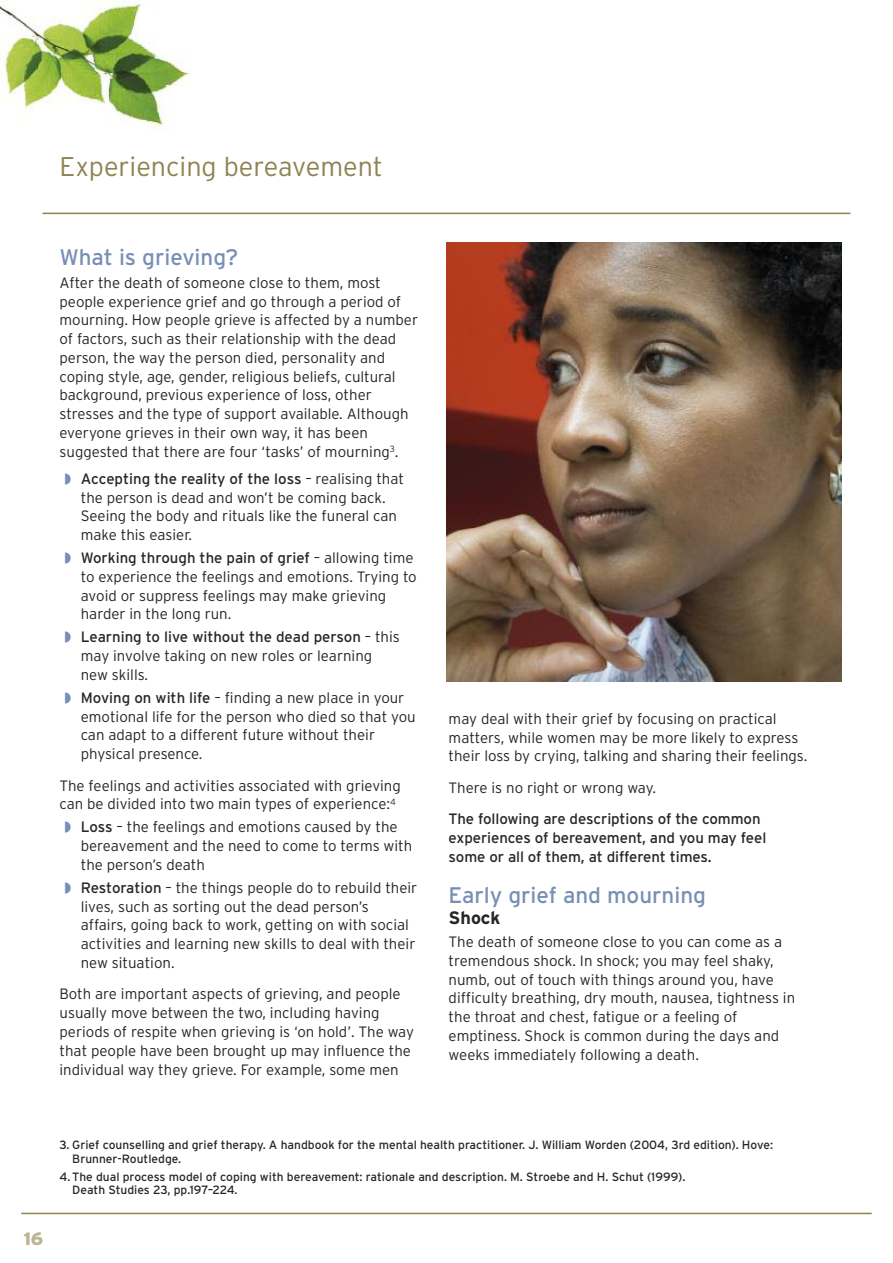
<style>
.page{position:relative;width:893px;height:1263px;background:#fff}
.page>*{position:absolute;margin:0;border:0;box-sizing:border-box;transform-origin:0 0}
.t1{font:300 27px "Interstate";color:#908251}
.t2{font:22.5px "Interstate";color:#788fb5}
.t3{font:700 18px "Interstate";color:#272627}
.t4{font:900 18px "Interstate";color:#bcb496}
.t5{font:300 15px/18.8px "Interstate";color:#272627}
.t6{font:15px/18.8px "Interstate";letter-spacing:-.005em;color:#272627}
.t7{font:12px/13.5px "Interstate";color:#272627}
.s1{color:#788fb5}
.s2{font-weight:400}
</style>
<div class="page">
<hr style="left:43px;top:213px;width:807px;height:1px;background:#908251">
<hr style="left:21px;top:1213px;width:851px;height:1px;background:#908251">
<img style="left:447px;top:242px;width:395px;height:440px">
<img style="left:0;top:0;width:190px;height:127px">
<h1 class="t1" style="left:60px;top:150px;width:325px">Experiencing bereavement</h1>
<h2 class="t2" style="left:60px;top:244px;width:180px">What is grieving?</h2>
<p class="t5" style="left:60px;top:273px;width:360px">After the death of someone close to them, most people experience grief and go through a period of mourning. How people grieve is affected by a number of factors, such as their relationship with the dead person, the way the person died, personality and coping style, age, gender, religious beliefs, cultural background, previous experience of loss, other stresses and the type of support available. Although everyone grieves in their own way, it has been suggested that there are four ‘tasks’ of mourning<sup>3</sup>.</p>
<p class="t5" style="left:81px;top:469px;width:325px;text-indent:-17px"><span class="s1">◗</span> <span class="s2">Accepting the reality of the loss</span> – realising that the person is dead and won’t be coming back.<br>Seeing the body and rituals like the funeral can make this easier.</p>
<p class="t5" style="left:81px;top:549px;width:337px;text-indent:-17px"><span class="s1">◗</span> <span class="s2">Working through the pain of grief</span> – allowing time to experience the feelings and emotions. Trying to avoid or suppress feelings may make grieving harder in the long run.</p>
<p class="t5" style="left:81px;top:628px;width:321px;text-indent:-17px"><span class="s1">◗</span> <span class="s2">Learning to live without the dead person</span> – this may involve taking on new roles or learning new skills.</p>
<p class="t5" style="left:81px;top:688px;width:336px;text-indent:-17px"><span class="s1">◗</span> <span class="s2">Moving on with life</span> – finding a new place in your emotional life for the person who died so that you can adapt to a different future without their physical presence.</p>
<p class="t5" style="left:60px;top:776px;width:343px">The feelings and activities associated with grieving can be divided into two main types of experience:<sup>4</sup></p>
<p class="t5" style="left:81px;top:818px;width:333px;text-indent:-17px"><span class="s1">◗</span> <span class="s2">Loss</span> – the feelings and emotions caused by the bereavement and the need to come to terms with the person’s death</p>
<p class="t5" style="left:81px;top:878px;width:338px;text-indent:-17px"><span class="s1">◗</span> <span class="s2">Restoration</span> – the things people do to rebuild their lives, such as sorting out the dead person’s affairs, going back to work, getting on with social activities and learning new skills to deal with their new situation.</p>
<p class="t5" style="left:60px;top:985px;width:356px">Both are important aspects of grieving, and people usually move between the two, including having periods of respite when grieving is ‘on hold’. The way that people have been brought up may influence the individual way they grieve. For example, some men</p>
<p class="t5" style="left:449px;top:709px;width:360px">may deal with their grief by focusing on practical matters, while women may be more likely to express their loss by crying, talking and sharing their feelings.</p>
<p class="t5" style="left:449px;top:778px;width:209px">There is no right or wrong way.</p>
<p class="t6" style="left:449px;top:810px;width:319px">The following are descriptions of the common experiences of bereavement, and you may feel some or all of them, at different times.</p>
<h2 class="t2" style="left:449px;top:882px;width:259px">Early grief and mourning</h2>
<p class="t3" style="left:449px;top:907px;width:53px">Shock</p>
<p class="t5" style="left:449px;top:933px;width:348px">The death of someone close to you can come as a tremendous shock. In shock; you may feel shaky, numb, out of touch with things around you, have difficulty breathing, dry mouth, nausea, tightness in the throat and chest, fatigue or a feeling of emptiness. Shock is common during the days and weeks immediately following a death.</p>
<p class="t4" style="left:23px;top:1228px;width:22px">16</p>
<p class="t7" style="left:72px;top:1138px;width:702px;text-indent:-13px">3. Grief counselling and grief therapy. A handbook for the mental health practitioner. J. William Worden (2004, 3rd edition). Hove:<br>Brunner-Routledge.</p>
<p class="t7" style="left:72px;top:1169px;width:615px;text-indent:-13px">4. The dual process model of coping with bereavement: rationale and description. M. Stroebe and H. Schut (1999).<br>Death Studies 23, pp.197–224.</p>
</div>
